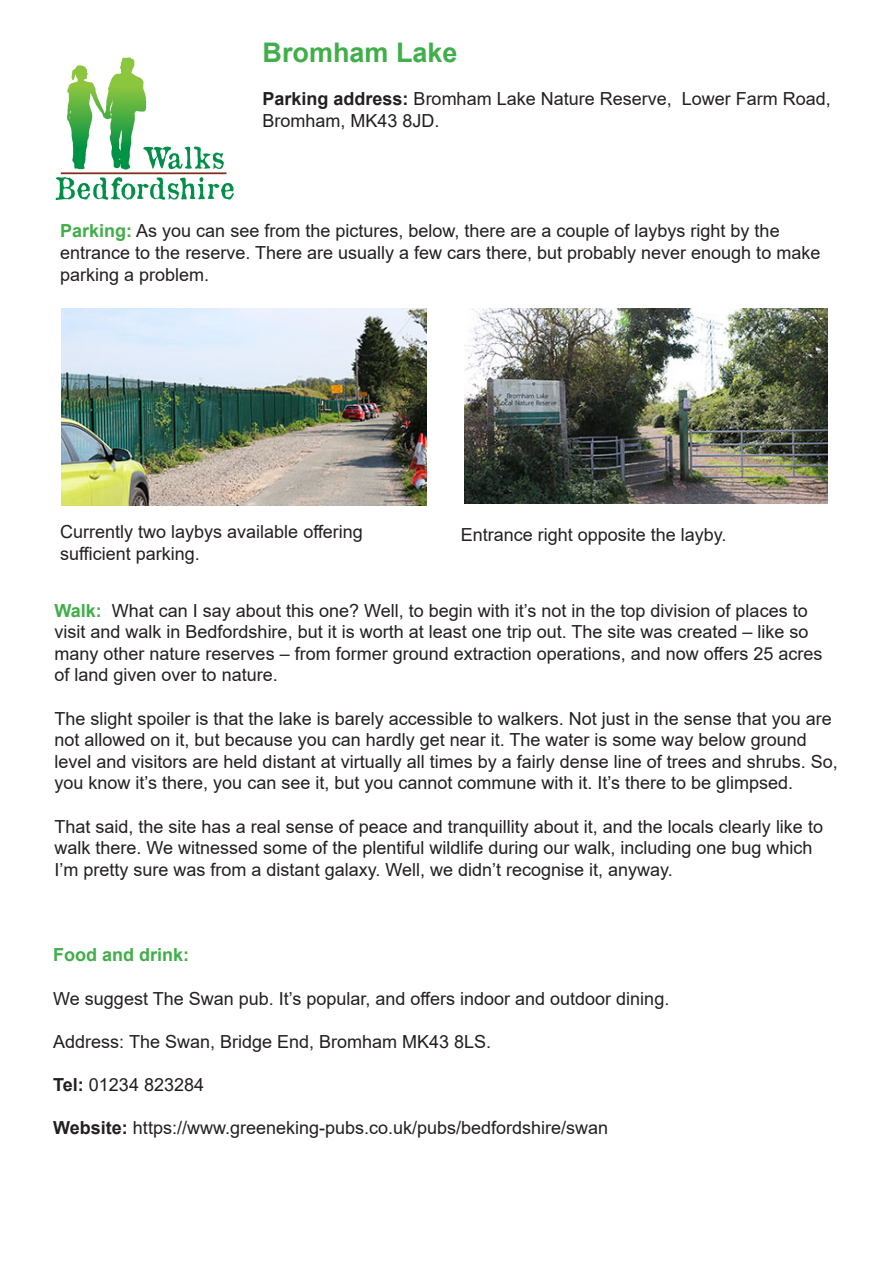
<style>
.page{position:relative;width:893px;height:1263px;background:#fff}
.page>*{position:absolute;margin:0;border:0;box-sizing:border-box;transform-origin:0 0}
.t1{font:700 27px "Arial";color:#40ae49}
.t2{font:18px/21.6px "Arial";color:#231f20}
.t3{font:700 18px "Arial";color:#40ae49}
.s1{font-weight:700}
.s2{font-weight:700;color:#40ae49}
</style>
<div class="page">
<img style="left:55px;top:57px;width:179px;height:143px">
<img style="left:464px;top:308px;width:364px;height:196px">
<img style="left:61px;top:308px;width:366px;height:197px">
<p class="t1" style="left:263px;top:33px;width:197px">Bromham Lake</p>
<p class="t2" style="left:263px;top:88px;width:570px"><span class="s1">Parking address:</span> Bromham Lake Nature Reserve, Lower Farm Road,<br>Bromham, MK43 8JD.</p>
<p class="t2" style="left:60px;top:220px;width:762px"><span class="s2">Parking:</span> As you can see from the pictures, below, there are a couple of laybys right by the entrance to the reserve. There are usually a few cars there, but probably never enough to make parking a problem.</p>
<p class="t2" style="left:60px;top:521px;width:304px">Currently two laybys available offering</p>
<p class="t2" style="left:60px;top:542px;width:141px">sufficient parking.</p>
<p class="t2" style="left:461px;top:524px;width:267px">Entrance right opposite the layby.</p>
<p class="t2" style="left:55px;top:599px;width:769px"><span class="s2">Walk:</span> What can I say about this one? Well, to begin with it’s not in the top division of places to visit and walk in Bedfordshire, but it is worth at least one trip out. The site was created – like so many other nature reserves – from former ground extraction operations, and now offers 25 acres of land given over to nature.</p>
<p class="t2" style="left:55px;top:707px;width:785px">The slight spoiler is that the lake is barely accessible to walkers. Not just in the sense that you are not allowed on it, but because you can hardly get near it. The water is some way below ground level and visitors are held distant at virtually all times by a fairly dense line of trees and shrubs. So, you know it’s there, you can see it, but you cannot commune with it. It’s there to be glimpsed.</p>
<p class="t2" style="left:55px;top:815px;width:770px">That said, the site has a real sense of peace and tranquillity about it, and the locals clearly like to walk there. We witnessed some of the plentiful wildlife during our walk, including one bug which<br>I’m pretty sure was from a distant galaxy. Well, we didn’t recognise it, anyway.</p>
<p class="t3" style="left:53px;top:942px;width:138px">Food and drink:</p>
<p class="t2" style="left:53px;top:987px;width:617px">We suggest The Swan pub. It’s popular, and offers indoor and outdoor dining.</p>
<p class="t2" style="left:53px;top:1030px;width:439px">Address: The Swan, Bridge End, Bromham MK43 8LS.</p>
<p class="t2" style="left:53px;top:1074px;width:152px"><span class="s1">Tel:</span> 01234 823284</p>
<p class="t2" style="left:53px;top:1117px;width:556px"><span class="s1">Website:</span> https://www.greeneking-pubs.co.uk/pubs/bedfordshire/swan</p>
</div>
